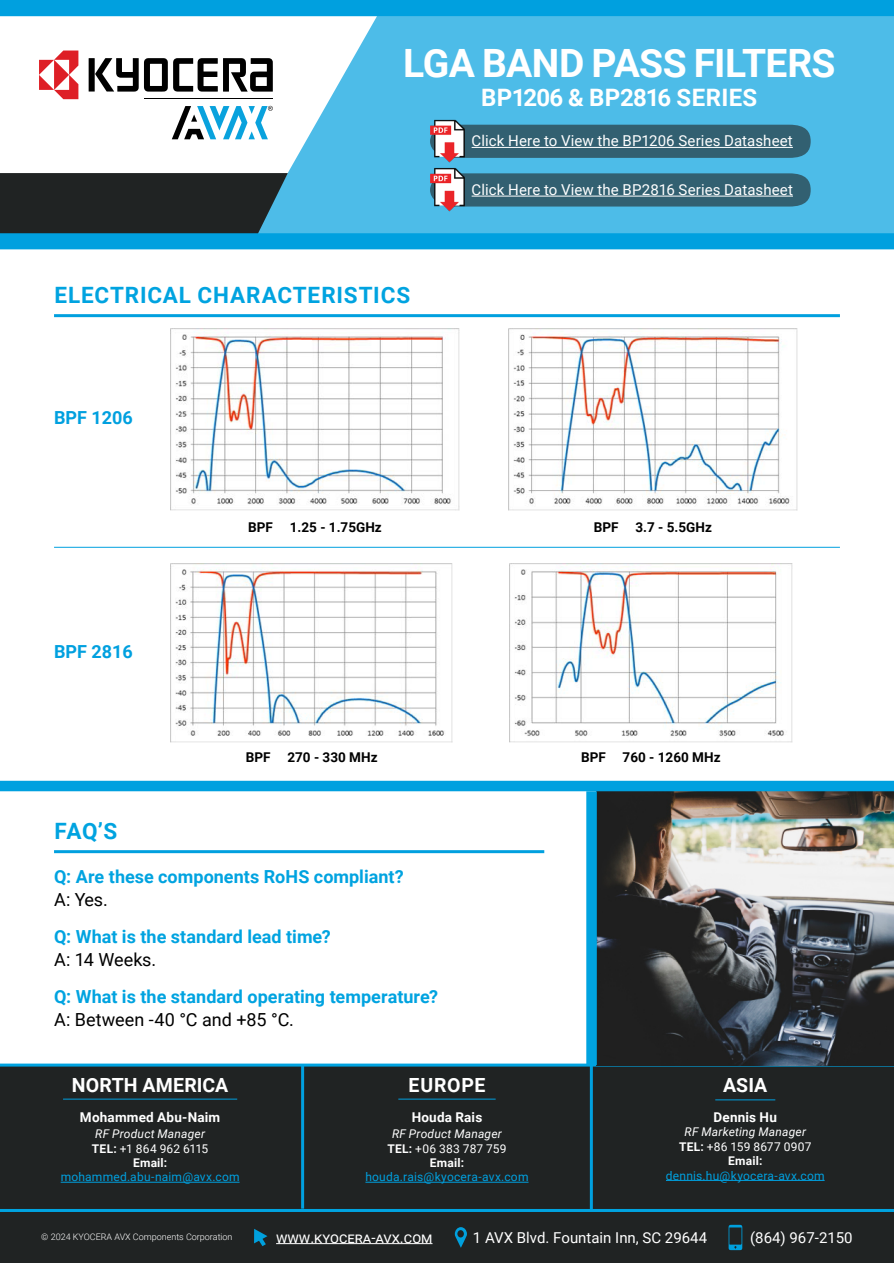
<style>
.page{position:relative;width:894px;height:1263px;background:#fff}
.page>*{position:absolute;margin:0;border:0;box-sizing:border-box;transform-origin:0 0}
.t1{font:700 39px "Roboto";letter-spacing:-.02em;color:#fff}
.t2{font:700 24px "Roboto";letter-spacing:-.005em;color:#fff}
.t3{font:700 22.5px "Roboto";letter-spacing:.035em;color:#00a3e0}
.t4{font:700 19.5px "Roboto";letter-spacing:.005em;color:#fff}
.t5{font:700 18px "Roboto";color:#00a3e0}
.t6{font:18px "Roboto";color:#000}
.t7{font:700 18px "Roboto";color:#00a0df}
.t8{font:15px "Roboto";color:#fff}
.t9{font:700 13.5px "Roboto";color:#000}
.t10{font:700 13.5px "Roboto";letter-spacing:.015em;color:#fff}
.t11{font:italic 12px/14.4px "Roboto";letter-spacing:.015em;color:#fff;text-align:center}
.t12{font:12px "Roboto";letter-spacing:.02em;color:#00a0df}
.t13{font:300 9px "Roboto";color:#fff}
.s1{font-weight:700;font-style:normal}
.s2{font-style:normal}
</style>
<div class="page">
<div style="left:0;top:1065px;width:893px;height:144px;background:#202323"></div>
<div style="left:0;top:1212px;width:893px;height:51px;background:#202323"></div>
<hr style="left:61px;top:1181px;width:178px;height:1px;background:#00a0df">
<hr style="left:365px;top:1181px;width:163px;height:1px;background:#00a0df">
<hr style="left:665px;top:1180px;width:159px;height:1px;background:#00a0df">
<hr style="left:301px;top:1064px;width:3px;height:144px;background:#00a0df">
<hr style="left:589px;top:1065px;width:3px;height:145px;background:#00a0df">
<hr style="left:63px;top:1098px;width:174px;height:1px;background:#00a0df">
<hr style="left:398px;top:1098px;width:97px;height:1px;background:#00a0df">
<hr style="left:715px;top:1099px;width:60px;height:1px;background:#00a0df">
<div style="left:0;top:16px;width:893px;height:225px;background:#4dbce8"></div>
<svg style="left:0;top:16px;width:377px;height:157px;background:#e4f4fb"></svg>
<div style="left:0;top:173px;width:288px;height:60px;background:#202323"></div>
<div style="left:0;top:0;width:893px;height:16px;background:#00a0df"></div>
<div style="left:0;top:233px;width:893px;height:16px;background:#00a0df"></div>
<svg style="left:89px;top:58px;width:184px;height:34px;background:#7c7c7c"></svg>
<svg style="left:172px;top:106px;width:101px;height:33px;background:#9bc8d9"></svg>
<hr style="left:144px;top:98px;width:129px;height:1px;background:#000">
<svg style="left:39px;top:51px;width:39px;height:48px;background:#ed888c"></svg>
<hr style="left:54px;top:314px;width:785px;height:3px;background:#00a0df">
<hr style="left:0;top:1209px;width:893px;height:3px;background:#00a3e0">
<hr style="left:0;top:1063px;width:893px;height:3px;background:#00a3e0">
<svg style="left:254px;top:1229px;width:13px;height:17px"></svg>
<hr style="left:276px;top:1243px;width:156px;height:1px;background:#fff">
<svg style="left:454px;top:1227px;width:13px;height:20px"></svg>
<svg style="left:728px;top:1224px;width:14px;height:26px"></svg>
<img style="left:596px;top:791px;width:297px;height:274px">
<div style="left:0;top:780px;width:893px;height:11px;background:#00a0df"></div>
<div style="left:586px;top:791px;width:10px;height:274px;background:#00a3e0"></div>
<hr style="left:54px;top:850px;width:490px;height:3px;background:#00a0df">
<svg style="left:471px;top:125px;width:339px;height:33px;background:#326172"></svg>
<hr style="left:471px;top:147px;width:321px;height:1px;background:#fff">
<img style="left:430px;top:119px;width:41px;height:93px">
<svg style="left:430px;top:173px;width:380px;height:33px;background:#436979"></svg>
<hr style="left:471px;top:196px;width:321px;height:1px;background:#fff">
<img style="left:170px;top:328px;width:289px;height:183px">
<img style="left:508px;top:328px;width:289px;height:183px">
<img style="left:170px;top:563px;width:282px;height:179px">
<img style="left:509px;top:563px;width:283px;height:179px">
<hr style="left:54px;top:547px;width:785px;height:1px;background:#00a0df">
<h1 class="t1" style="left:403px;top:36px;width:433px">LGA BAND PASS FILTERS</h1>
<h2 class="t2" style="left:481px;top:80px;width:277px">BP1206 &amp; BP2816 SERIES</h2>
<h3 class="t3" style="left:54px;top:279px;width:357px">ELECTRICAL CHARACTERISTICS</h3>
<p class="t7" style="left:54px;top:405px;width:80px">BPF 1206</p>
<p class="t9" style="left:248px;top:517px;width:135px">BPF 1.25 - 1.75GHz</p>
<p class="t8" style="left:471px;top:130px;width:322px">Click Here to View the BP1206 Series Datasheet</p>
<p class="t8" style="left:471px;top:179px;width:323px">Click Here to View the BP2816 Series Datasheet</p>
<p class="t9" style="left:593px;top:517px;width:119px">BPF 3.7 - 5.5GHz</p>
<p class="t7" style="left:54px;top:638px;width:80px">BPF 2816</p>
<p class="t9" style="left:246px;top:748px;width:133px">BPF 270 - 330 MHz</p>
<h3 class="t3" style="left:54px;top:815px;width:64px">FAQ’S</h3>
<p class="t5" style="left:54px;top:864px;width:351px">Q: Are these components RoHS compliant?</p>
<p class="t6" style="left:54px;top:886px;width:55px">A: Yes.</p>
<p class="t5" style="left:54px;top:924px;width:278px">Q: What is the standard lead time?</p>
<p class="t6" style="left:54px;top:946px;width:104px">A: 14 Weeks.</p>
<p class="t5" style="left:54px;top:984px;width:385px">Q: What is the standard operating temperature?</p>
<p class="t6" style="left:54px;top:1006px;width:241px">A: Between -40 °C and +85 °C.</p>
<p class="t9" style="left:581px;top:748px;width:141px">BPF 760 - 1260 MHz</p>
<h3 class="t4" style="left:72px;top:1071px;width:158px">NORTH AMERICA</h3>
<p class="t10" style="left:80px;top:1107px;width:142px">Mohammed Abu-Naim</p>
<p class="t11" style="left:92px;top:1126px;width:118px">RF Product Manager<br><span class="s1">TEL:</span> <span class="s2">+1 864 962 6115<br></span><span class="s1">Email:</span></p>
<p class="t12" style="left:61px;top:1168px;width:180px">mohammed.abu-naim@avx.com</p>
<h3 class="t4" style="left:408px;top:1071px;width:78px">EUROPE</h3>
<p class="t10" style="left:411px;top:1107px;width:72px">Houda Rais</p>
<p class="t11" style="left:387px;top:1126px;width:121px">RF Product Manager<br><span class="s1">TEL:</span> <span class="s2">+06 383 787 759<br></span><span class="s1">Email:</span></p>
<p class="t12" style="left:365px;top:1168px;width:164px">houda.rais@kyocera-avx.com</p>
<h3 class="t4" style="left:723px;top:1071px;width:45px">ASIA</h3>
<p class="t10" style="left:713px;top:1107px;width:65px">Dennis Hu</p>
<p class="t11" style="left:678px;top:1124px;width:134px">RF Marketing Manager<br><span class="s1">TEL:</span> <span class="s2">+86 159 8677 0907<br></span><span class="s1">Email:</span></p>
<p class="t12" style="left:665px;top:1166px;width:160px">dennis.hu@kyocera-avx.com</p>
<p class="t13" style="left:41px;top:1230px;width:193px">© 2024 KYOCERA AVX Components Corporation</p>
<p class="t8" style="left:276px;top:1226px;width:158px">www.kyocera-avx.com</p>
<p class="t8" style="left:473px;top:1226px;width:235px">1 AVX Blvd. Fountain Inn, SC 29644</p>
<p class="t8" style="left:749px;top:1226px;width:104px">(864) 967-2150</p>
</div>
